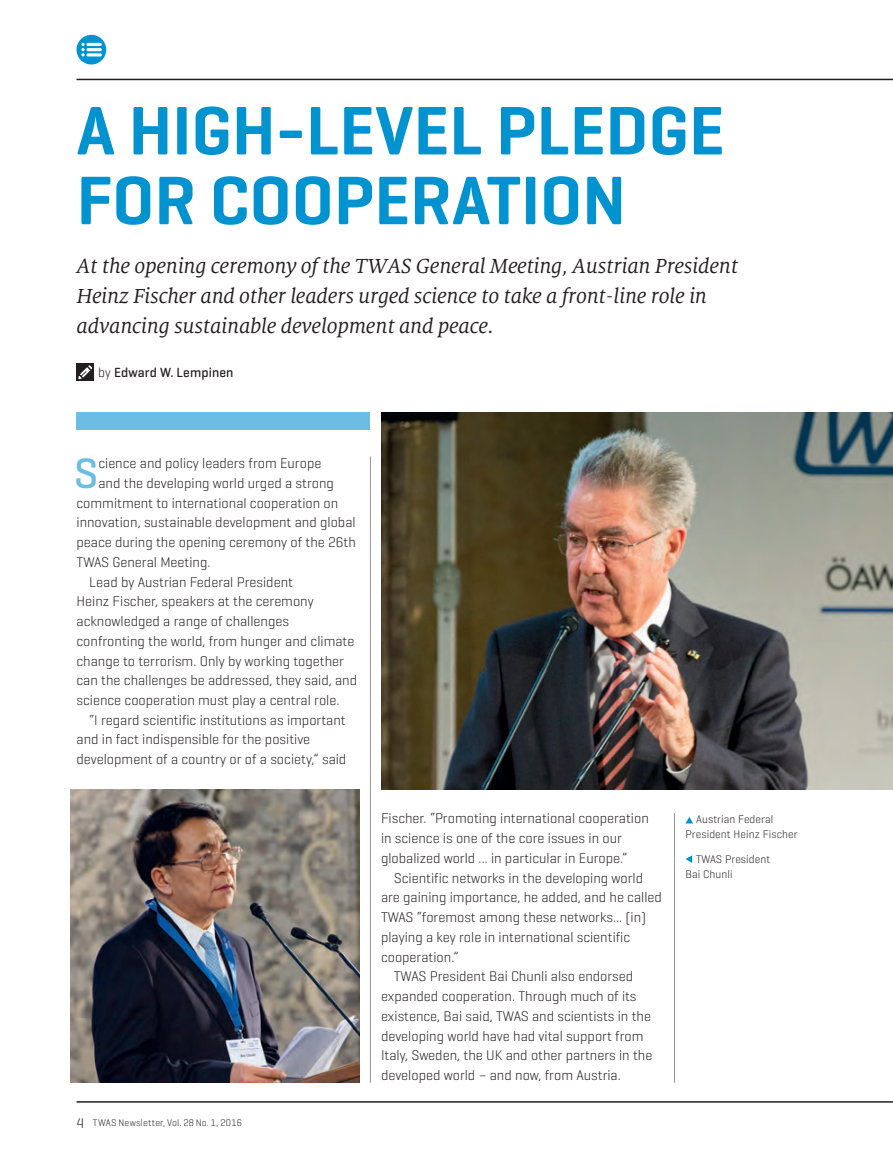
<style>
.page{position:relative;width:893px;height:1170px;background:#fff}
.page>*{position:absolute;margin:0;border:0;box-sizing:border-box;transform-origin:0 0}
.t1{font:600 69.75px "Geogrotesque";color:#0093d0}
.t2{font:500 43.2px "Geogrotesque";color:#6bbde5}
.t3{font:italic 22.5px/30px "Milo Serif OT";letter-spacing:-.01em;color:#231f20}
.t4{font:300 14.25px/19.6px "Geogrotesque";color:#231f20}
.t5{font:500 13.5px "Geogrotesque";color:#231f20}
.t6{font:300 11.25px/15px "Geogrotesque";letter-spacing:.01em;color:#231f20}
.t7{font:300 9.75px "Geogrotesque";letter-spacing:.02em;color:#231f20}
.s1{font-weight:300}
.s2{font-size:14.25px}
</style>
<div class="page">
<hr style="left:77px;top:79px;width:816px;height:1px;background:#231f20">
<div style="left:77px;top:35px;width:29px;height:29px;background:#0093d0;border-radius:50%"></div>
<hr style="left:77px;top:1101px;width:816px;height:1px;background:#231f20">
<svg style="left:81px;top:43px;width:21px;height:13px"></svg>
<hr style="left:370px;top:456px;width:1px;height:626px;background:#939598">
<hr style="left:674px;top:813px;width:1px;height:269px;background:#939598">
<div style="left:77px;top:412px;width:293px;height:17px;background:#6bbde5"></div>
<div style="left:77px;top:364px;width:17px;height:17px;background:#231f20"></div>
<svg style="left:78px;top:365px;width:14px;height:14px"></svg>
<svg style="left:685px;top:817px;width:8px;height:6px"></svg>
<svg style="left:685px;top:855px;width:7px;height:7px"></svg>
<img style="left:70px;top:789px;width:290px;height:293px">
<img style="left:381px;top:412px;width:512px;height:377px">
<h1 class="t1" style="left:77px;top:87px;width:265px">A HIGH-LEVEL</h1>
<h1 class="t1" style="left:496px;top:87px;width:37px">PLED</h1>
<h1 class="t1" style="left:648px;top:87px;width:70px">GE</h1>
<h1 class="t1" style="left:77px;top:157px;width:551px">FOR COOPERATION</h1>
<h3 class="t3" style="left:77px;top:251px;width:663px">At the opening ceremony of the TWAS General Meeting, Austrian President<br>Heinz Fischer and other leaders urged science to take a front-line role in advancing sustainable development and peace.</h3>
<p class="t5" style="left:98px;top:363px;width:137px"><span class="s1">by</span> Edward W. Lempinen</p>
<h2 class="t2" style="left:74px;top:446px;width:21px">S</h2>
<p class="t4" style="left:98px;top:453px;width:224px">cience and policy leaders from Europe</p>
<p class="t4" style="left:98px;top:473px;width:237px">and the developing world urged a strong</p>
<p class="t4" style="left:77px;top:492px;width:263px">commitment to international cooperation on</p>
<p class="t4" style="left:77px;top:512px;width:281px">innovation, sustainable development and global</p>
<p class="t4" style="left:77px;top:532px;width:281px">peace during the opening ceremony of the 26th</p>
<p class="t4" style="left:77px;top:551px;width:136px">TWAS General Meeting.</p>
<p class="t4" style="left:89px;top:571px;width:205px">Lead by Austrian Federal President</p>
<p class="t4" style="left:77px;top:591px;width:239px">Heinz Fischer, speakers at the ceremony</p>
<p class="t4" style="left:77px;top:611px;width:214px">acknowledged a range of challenges</p>
<p class="t4" style="left:77px;top:630px;width:279px">confronting the world, from hunger and climate</p>
<p class="t4" style="left:77px;top:650px;width:269px">change to terrorism. Only by working together</p>
<p class="t4" style="left:77px;top:670px;width:282px">can the challenges be addressed, they said, and</p>
<p class="t4" style="left:77px;top:689px;width:264px">science cooperation must play a central role.</p>
<p class="t4" style="left:89px;top:709px;width:258px">“I regard scientific institutions as important</p>
<p class="t4" style="left:77px;top:729px;width:235px">and in fact indispensible for the positive</p>
<p class="t4" style="left:77px;top:749px;width:271px">development of a country or of a society,” said</p>
<p class="t7" style="left:77px;top:1116px;width:167px"><span class="s2">4</span> TWAS Newsletter, Vol. 28 No. 1, 2016</p>
<p class="t4" style="left:381px;top:808px;width:269px">Fischer. “Promoting international cooperation in science is one of the core issues in our globalized world ... in particular in Europe.”</p>
<p class="t4" style="left:394px;top:867px;width:251px">Scientific networks in the developing world</p>
<p class="t4" style="left:381px;top:887px;width:282px">are gaining importance, he added, and he called</p>
<p class="t4" style="left:381px;top:906px;width:267px">TWAS “foremost among these networks... (in)</p>
<p class="t4" style="left:381px;top:926px;width:251px">playing a key role in international scientific</p>
<p class="t4" style="left:381px;top:946px;width:79px">cooperation.”</p>
<p class="t4" style="left:394px;top:966px;width:241px">TWAS President Bai Chunli also endorsed</p>
<p class="t4" style="left:381px;top:985px;width:257px">expanded cooperation. Through much of its</p>
<p class="t4" style="left:381px;top:1005px;width:272px">existence, Bai said, TWAS and scientists in the</p>
<p class="t4" style="left:381px;top:1025px;width:264px">developing world have had vital support from</p>
<p class="t4" style="left:381px;top:1044px;width:273px">Italy, Sweden, the UK and other partners in the</p>
<p class="t4" style="left:381px;top:1064px;width:241px">developed world – and now, from Austria.</p>
<p class="t6" style="left:685px;top:811px;width:114px;text-indent:11px">Austrian Federal<br>President Heinz Fischer</p>
<p class="t6" style="left:685px;top:851px;width:86px;text-indent:11px">TWAS President<br>Bai Chunli</p>
</div>
